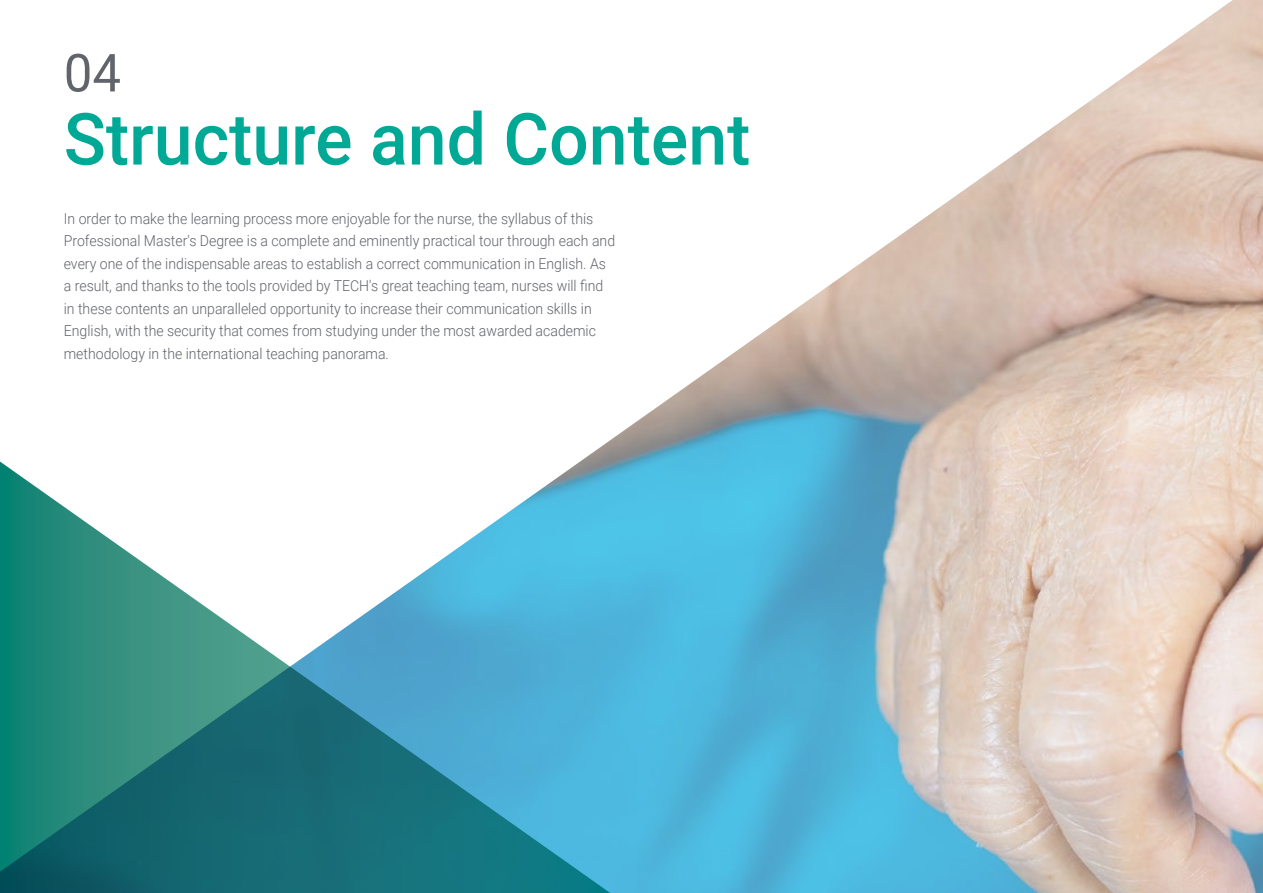
<style>
.page{position:relative;width:1263px;height:893px;background:#fff}
.page>*{position:absolute;margin:0;border:0;box-sizing:border-box;transform-origin:0 0}
.t1{font:500 72px "Roboto";color:#00a996}
.t2{font:52.5px "Roboto";color:#61646a}
.t3{font:300 15px/22.5px "Roboto";color:#61646a;scale:.94 1}
</style>
<div class="page">
<img style="left:602px;top:0;width:661px;height:893px">
<svg style="left:0;top:446px;width:640px;height:447px"></svg>
<h2 class="t2" style="left:64px;top:36px;width:59px">04</h2>
<h1 class="t1" style="left:64px;top:89px;width:688px">Structure and Content</h1>
<p class="t3" style="left:64px;top:207px;width:588px">In order to make the learning process more enjoyable for the nurse, the syllabus of this Professional Master's Degree is a complete and eminently practical tour through each and every one of the indispensable areas to establish a correct communication in English. As a result, and thanks to the tools provided by TECH's great teaching team, nurses will find in these contents an unparalleled opportunity to increase their communication skills in English, with the security that comes from studying under the most awarded academic methodology in the international teaching panorama.</p>
</div>
